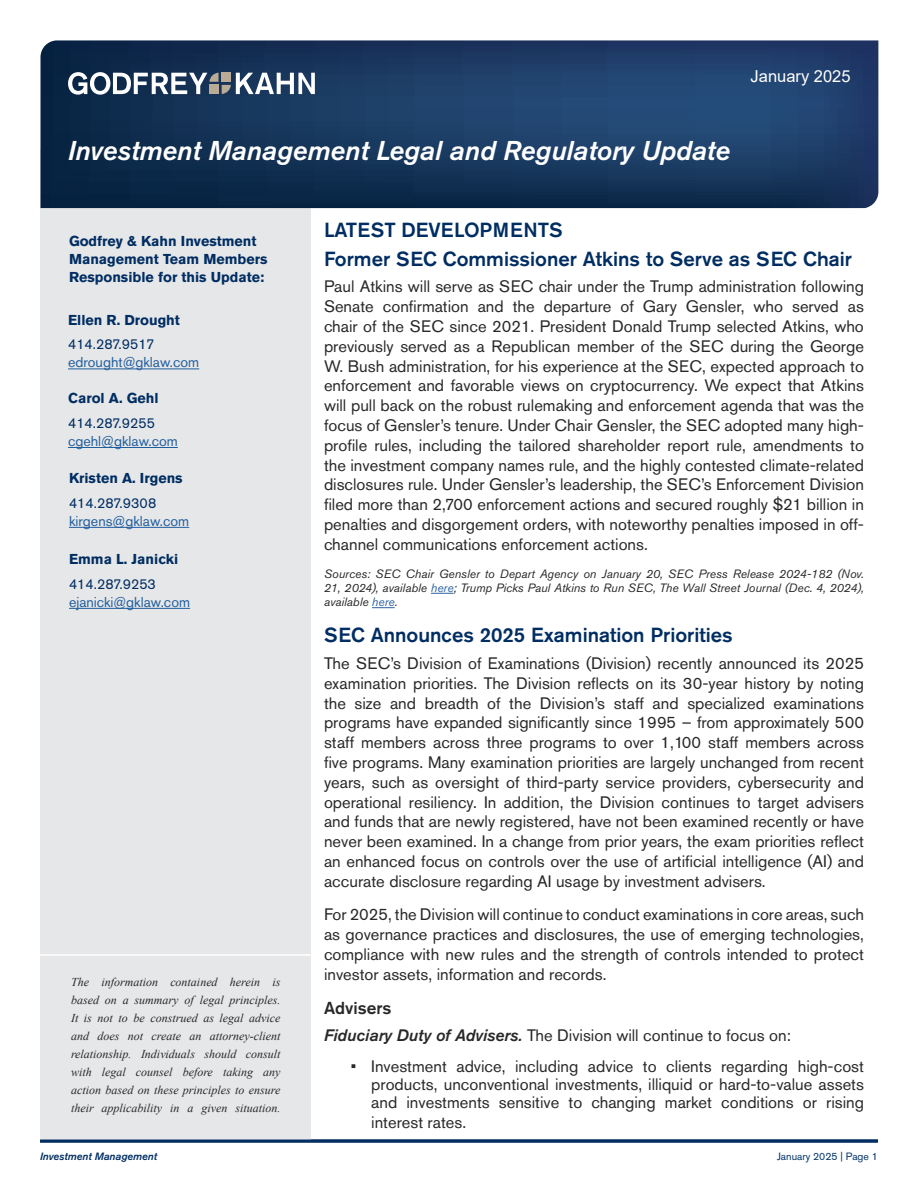
<style>
.page{position:relative;width:918px;height:1188px;background:#fff}
.page>*{position:absolute;margin:0;border:0;box-sizing:border-box;transform-origin:0 0}
.t1{font:italic 500 27px "Akzidenz Grotesk Std";color:#fff}
.t2{font:500 20.25px/29.2px "Akzidenz Grotesk Std";color:#002d62}
.t3{font:500 17.25px "Akzidenz Grotesk Std";color:#292829}
.t4{font:16.5px/19.8px "Akzidenz Grotesk Std";color:#292829;text-align:justify}
.t5{font:16.5px "Arial";color:#fff}
.t6{font:700 14.25px/18px "Akzidenz Grotesk Std";color:#002d62}
.t7{font:14.25px "Akzidenz Grotesk Std";color:#215e9e}
.t8{font:14.25px "Akzidenz Grotesk Std";color:#002d62}
.t9{font:italic 12px/18px "Times New Roman";color:#292829;text-align:justify}
.t10{font:italic 12px/14.4px "Akzidenz Grotesk Std";color:#292829;text-align:justify}
.t11{font:italic 500 10.5px "Akzidenz Grotesk Std";color:#002d62}
.t12{font:10.5px "Akzidenz Grotesk Std";color:#003468}
.s1{color:#2f63a2}
.s2{font-weight:500;font-style:italic}
</style>
<div class="page">
<div style="left:40px;top:150px;width:271px;height:991px;background:#e6e7e8"></div>
<svg style="left:40px;top:40px;width:838px;height:168px;background:#18375d"></svg>
<svg style="left:431px;top:593px;width:23px;height:1px"></svg>
<svg style="left:372px;top:607px;width:23px;height:1px"></svg>
<hr style="left:33px;top:954px;width:281px;height:2px;background:#fff">
<hr style="left:68px;top:369px;width:131px;height:1px;background:#215e9e">
<hr style="left:68px;top:447px;width:110px;height:1px;background:#215e9e">
<hr style="left:69px;top:527px;width:120px;height:1px;background:#215e9e">
<hr style="left:69px;top:608px;width:121px;height:1px;background:#215e9e">
<svg style="left:68px;top:72px;width:247px;height:23px"></svg>
<div style="left:222px;top:73px;width:9px;height:9px;background:#b9ab96"></div>
<div style="left:209px;top:85px;width:10px;height:9px;background:#b9ab96"></div>
<hr style="left:40px;top:1140px;width:838px;height:3px;background:#002d62">
<p class="t5" style="left:751px;top:64px;width:101px">January 2025</p>
<h1 class="t1" style="left:68px;top:135px;width:664px">Investment Management Legal and Regulatory Update</h1>
<p class="t6" style="left:69px;top:232px;width:200px">Godfrey &amp; Kahn Investment<br>Management Team Members<br>Responsible for this Update:</p>
<p class="t6" style="left:68px;top:311px;width:113px">Ellen R. Drought</p>
<p class="t8" style="left:68px;top:336px;width:88px">414.287.9517</p>
<p class="t7" style="left:68px;top:354px;width:133px">edrought@gklaw.com</p>
<p class="t6" style="left:68px;top:389px;width:92px">Carol A. Gehl</p>
<p class="t8" style="left:68px;top:415px;width:88px">414.287.9255</p>
<p class="t7" style="left:68px;top:433px;width:111px">cgehl@gklaw.com</p>
<p class="t6" style="left:69px;top:469px;width:115px">Kristen A. Irgens</p>
<p class="t8" style="left:69px;top:495px;width:89px">414.287.9308</p>
<p class="t7" style="left:69px;top:512px;width:122px">kirgens@gklaw.com</p>
<p class="t6" style="left:69px;top:550px;width:111px">Emma L. Janicki</p>
<p class="t8" style="left:69px;top:576px;width:88px">414.287.9253</p>
<p class="t7" style="left:69px;top:593px;width:123px">ejanicki@gklaw.com</p>
<p class="t9" style="left:71px;top:972px;width:211px">The information contained herein is based on a summary of legal principles.<br>It is not to be construed as legal advice and does not create an attorney-client relationship. Individuals should consult with legal counsel before taking any action based on these principles to ensure their applicability in a given situation.</p>
<p class="t2" style="left:324px;top:214px;width:530px">LATEST DEVELOPMENTS<br>Former SEC Commissioner Atkins to Serve as SEC Chair</p>
<p class="t4" style="left:324px;top:277px;width:542px">Paul Atkins will serve as SEC chair under the Trump administration following Senate confirmation and the departure of Gary Gensler, who served as chair of the SEC since 2021. President Donald Trump selected Atkins, who previously served as a Republican member of the SEC during the George W. Bush administration, for his experience at the SEC, expected approach to enforcement and favorable views on cryptocurrency. We expect that Atkins will pull back on the robust rulemaking and enforcement agenda that was the focus of Gensler’s tenure. Under Chair Gensler, the SEC adopted many high&shy;profile rules, including the tailored shareholder report rule, amendments to the investment company names rule, and the highly contested climate-related disclosures rule. Under Gensler’s leadership, the SEC’s Enforcement Division filed more than 2,700 enforcement actions and secured roughly $21 billion in penalties and disgorgement orders, with noteworthy penalties imposed in off&shy;channel communications enforcement actions.</p>
<p class="t10" style="left:324px;top:566px;width:542px">Sources: SEC Chair Gensler to Depart Agency on January 20, SEC Press Release 2024-182 (Nov.<br>21, 2024), available <span class="s1">here</span>; Trump Picks Paul Atkins to Run SEC, The Wall Street Journal (Dec. 4, 2024), available <span class="s1">here</span>.</p>
<p class="t2" style="left:324px;top:620px;width:410px">SEC Announces 2025 Examination Priorities</p>
<p class="t4" style="left:324px;top:653px;width:542px">The SEC’s Division of Examinations (Division) recently announced its 2025 examination priorities. The Division reflects on its 30-year history by noting the size and breadth of the Division’s staff and specialized examinations programs have expanded significantly since 1995 – from approximately 500 staff members across three programs to over 1,100 staff members across five programs. Many examination priorities are largely unchanged from recent years, such as oversight of third-party service providers, cybersecurity and operational resiliency. In addition, the Division continues to target advisers and funds that are newly registered, have not been examined recently or have never been examined. In a change from prior years, the exam priorities reflect an enhanced focus on controls over the use of artificial intelligence (AI) and accurate disclosure regarding AI usage by investment advisers.</p>
<p class="t4" style="left:324px;top:904px;width:542px">For 2025, the Division will continue to conduct examinations in core areas, such as governance practices and disclosures, the use of emerging technologies, compliance with new rules and the strength of controls intended to protect investor assets, information and records.</p>
<p class="t3" style="left:324px;top:997px;width:69px">Advisers</p>
<p class="t4" style="left:324px;top:1025px;width:469px"><span class="s2">Fiduciary Duty of Advisers.</span> The Division will continue to focus on:</p>
<p class="t4" style="left:371px;top:1057px;width:494px;line-height:18px;text-indent:-20px">• Investment advice, including advice to clients regarding high-cost products, unconventional investments, illiquid or hard-to-value assets and investments sensitive to changing market conditions or rising</p>
<p class="t4" style="left:371px;top:1112px;width:96px">interest rates.</p>
<p class="t11" style="left:40px;top:1151px;width:118px">Investment Management</p>
<p class="t12" style="left:777px;top:1150px;width:102px">January 2025 | Page 1</p>
</div>
